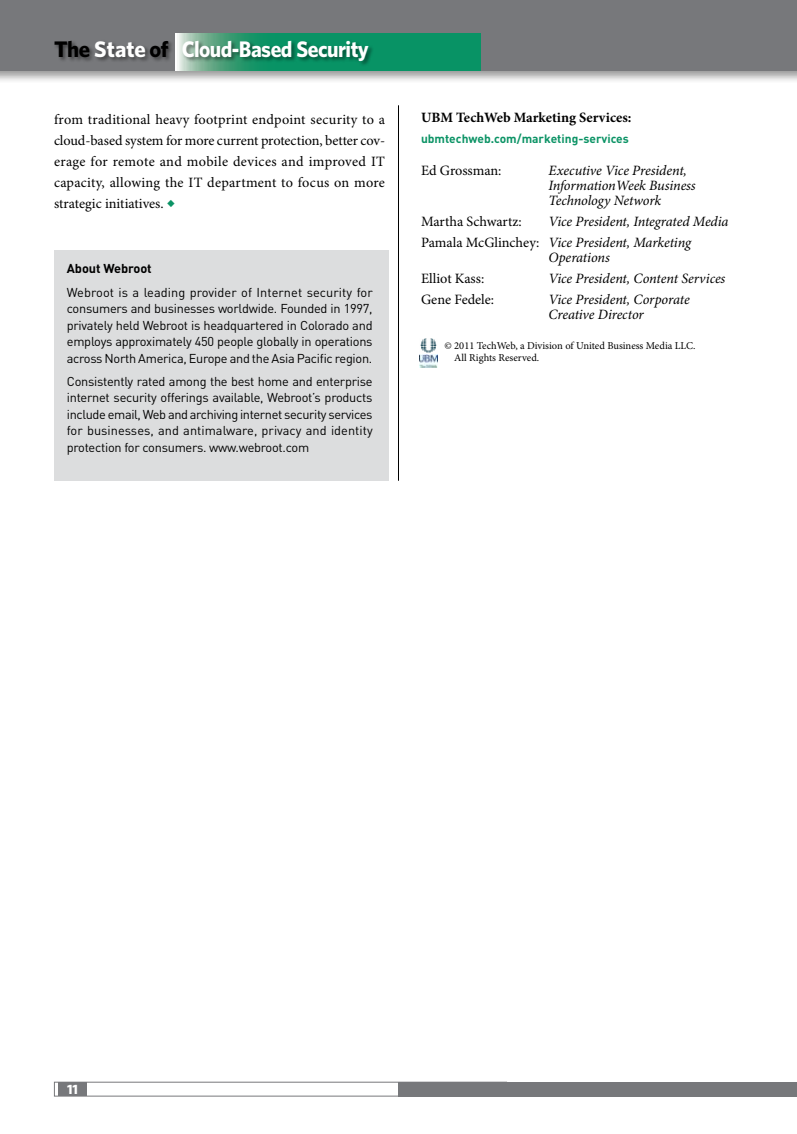
<style>
.page{position:relative;width:797px;height:1134px;background:#fff}
.page>*{position:absolute;margin:0;border:0;box-sizing:border-box;transform-origin:0 0}
.t1{font:700 22.5px "Whitney";letter-spacing:-.025em;color:#fff}
.t2{font:14.25px/21px "Minion Pro";color:#000;text-align:justify}
.t3{font:italic 14.25px/15px "Minion Pro";letter-spacing:-.01em;color:#000}
.t4{font:700 14.25px "Minion Pro";color:#000}
.t5{font:700 13.5px "Whitney";color:#fff}
.t6{font:12.75px/16.5px "DIN";letter-spacing:-.02em;color:#000;text-align:justify}
.t7{font:700 12.75px "DIN";letter-spacing:-.005em;color:#000}
.t8{font:700 12px "DIN";color:#0b9365}
.t9{font:10.5px/12px "Minion Pro";color:#000}
.s1{color:#000}
.s2{font-size:18px;color:#0b9365}
.s3{font-style:normal}
</style>
<div class="page">
<div style="left:0;top:0;width:796px;height:84px;background:#000;opacity:.41"></div>
<div style="left:0;top:0;width:796px;height:70px;background:#77787b"></div>
<svg style="left:176px;top:33px;width:304px;height:38px"></svg>
<hr style="left:398px;top:105px;width:1px;height:376px;background:#000">
<div style="left:54px;top:1082px;width:453px;height:14px;border:1px solid #77787b"></div>
<div style="left:59px;top:1083px;width:28px;height:13px;background:#77787b"></div>
<div style="left:398px;top:1082px;width:398px;height:14px;background:#77787b"></div>
<div style="left:54px;top:40px;width:321px;height:27px;background:#000;opacity:.44"></div>
<div style="left:54px;top:250px;width:335px;height:231px;background:#dcddde"></div>
<img style="left:419px;top:338px;width:19px;height:29px">
<h1 class="t1" style="left:54px;top:35px;width:316px"><span class="s1">The</span> State <span class="s1">of</span> Cloud-Based Security</h1>
<p class="t2" style="left:54px;top:109px;width:332px">from traditional heavy footprint endpoint security to a cloud-based system for more current protection, better cov&shy;erage for remote and mobile devices and improved IT capacity, allowing the IT department to focus on more strategic initiatives. <span class="s2">◆</span></p>
<p class="t7" style="left:67px;top:260px;width:86px">About Webroot</p>
<p class="t6" style="left:67px;top:283px;width:307px">Webroot is a leading provider of Internet security for consumers and businesses worldwide. Founded in 1997, privately held Webroot is headquartered in Colorado and employs approximately 450 people globally in operations across North America, Europe and the Asia Pacific region.</p>
<p class="t6" style="left:67px;top:373px;width:307px">Consistently rated among the best home and enterprise internet security offerings available, Webroot’s products include email, Web and archiving internet security services for businesses, and antimalware, privacy and identity protection for consumers. www.webroot.com</p>
<p class="t4" style="left:421px;top:109px;width:212px">UBM TechWeb Marketing Services:</p>
<p class="t8" style="left:421px;top:131px;width:209px">ubmtechweb.com/marketing-services</p>
<p class="t2" style="left:421px;top:160px;width:82px">Ed Grossman:</p>
<p class="t3" style="left:548px;top:163px;width:149px">Executive Vice President,<br>InformationWeek Business<br>Technology Network</p>
<p class="t2" style="left:421px;top:211px;width:102px">Martha Schwartz:</p>
<p class="t3" style="left:421px;top:211px;width:309px;line-height:21px;text-indent:127px">Vice President, Integrated Media<br><span class="s3">Pamala McGlinchey:</span> Vice President, Marketing</p>
<p class="t3" style="left:548px;top:250px;width:63px">Operations</p>
<p class="t2" style="left:421px;top:268px;width:65px">Elliot Kass:</p>
<p class="t3" style="left:548px;top:271px;width:178px">Vice President, Content Services</p>
<p class="t2" style="left:421px;top:289px;width:75px">Gene Fedele:</p>
<p class="t3" style="left:548px;top:292px;width:143px">Vice President, Corporate<br>Creative Director</p>
<p class="t9" style="left:454px;top:340px;width:243px;text-indent:-10px">© 2011 TechWeb, a Division of United Business Media LLC.<br>All Rights Reserved.</p>
<p class="t5" style="left:67px;top:1081px;width:12px">11</p>
</div>
